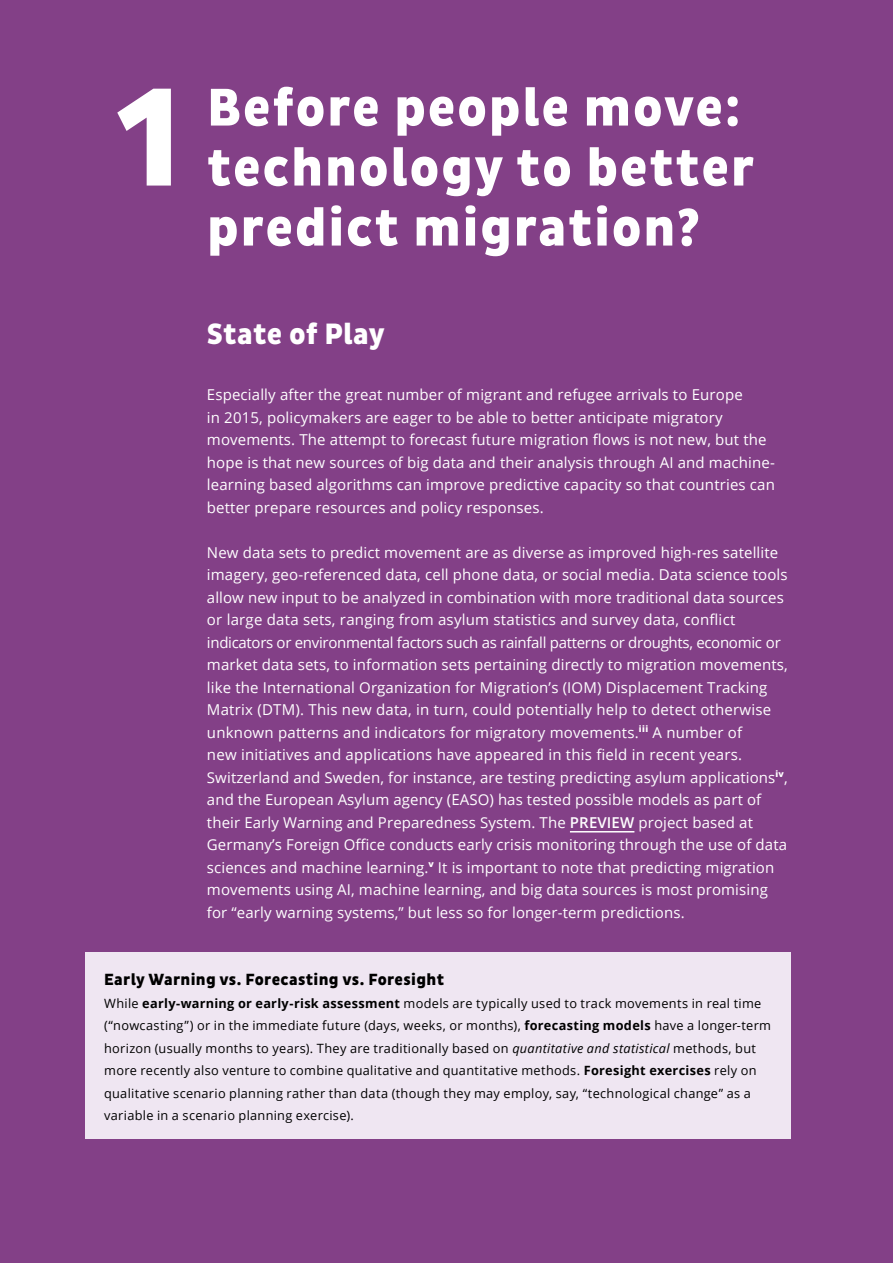
<style>
.page{position:relative;width:893px;height:1263px;background:#834087}
.page>*{position:absolute;margin:0;border:0;box-sizing:border-box;transform-origin:0 0}
.t1{font:800 142.5px "Pluto Sans Cond";color:#fff}
.t2{font:800 54px/60px "Pluto Sans Cond";letter-spacing:.03em;color:#fff}
.t3{font:800 30px "Pluto Sans Cond";letter-spacing:.01em;color:#fff}
.t4{font:800 16.5px "Pluto Sans Cond";letter-spacing:.02em;color:#000}
.t5{font:15px/22.5px "Open Sans";letter-spacing:.01em;color:#fff}
.t6{font:12.75px/22.5px "Open Sans";letter-spacing:.025em;color:#000}
.s1{font-weight:600}
.s2{font-weight:700}
.s3{font-style:italic}
</style>
<div class="page">
<hr style="left:570px;top:831px;width:64px;height:1px;background:#fff">
<div style="left:85px;top:952px;width:706px;height:187px;background:#efe6f2"></div>
<h1 class="t1" style="left:117px;top:56px;width:66px">1</h1>
<h2 class="t2" style="left:207px;top:79px;width:549px">Before people move: technology to better predict migration?</h2>
<h3 class="t3" style="left:207px;top:316px;width:180px">State of Play</h3>
<p class="t5" style="left:207px;top:383px;width:569px">Especially after the great number of migrant and refugee arrivals to Europe<br>in 2015, policymakers are eager to be able to better anticipate migratory movements. The attempt to forecast future migration flows is not new, but the hope is that new sources of big data and their analysis through AI and machine&shy;learning based algorithms can improve predictive capacity so that countries can better prepare resources and policy responses.</p>
<p class="t5" style="left:207px;top:540px;width:582px">New data sets to predict movement are as diverse as improved high-res satellite imagery, geo-referenced data, cell phone data, or social media. Data science tools allow new input to be analyzed in combination with more traditional data sources or large data sets, ranging from asylum statistics and survey data, conflict indicators or environmental factors such as rainfall patterns or droughts, economic or market data sets, to information sets pertaining directly to migration movements, like the International Organization for Migration’s (IOM) Displacement Tracking Matrix (DTM). This new data, in turn, could potentially help to detect otherwise unknown patterns and indicators for migratory movements.<sup>iii</sup> A number of<br>new initiatives and applications have appeared in this field in recent years.<br>Switzerland and Sweden, for instance, are testing predicting asylum applications<sup>iv</sup>, and the European Asylum agency (EASO) has tested possible models as part of their Early Warning and Preparedness System. The <span class="s1">PREVIEW</span> project based at Germany’s Foreign Office conducts early crisis monitoring through the use of data sciences and machine learning.<sup>v</sup> It is important to note that predicting migration movements using AI, machine learning, and big data sources is most promising for “early warning systems,” but less so for longer-term predictions.</p>
<p class="t4" style="left:104px;top:970px;width:341px">Early Warning vs. Forecasting vs. Foresight</p>
<p class="t6" style="left:104px;top:991px;width:668px">While <span class="s2">early-warning or early-risk assessment</span> models are typically used to track movements in real time (“nowcasting”) or in the immediate future (days, weeks, or months), <span class="s2">forecasting models</span> have a longer-term horizon (usually months to years). They are traditionally based on <span class="s3">quantitative and statistical</span> methods, but more recently also venture to combine qualitative and quantitative methods. <span class="s2">Foresight exercises</span> rely on qualitative scenario planning rather than data (though they may employ, say, “technological change” as a variable in a scenario planning exercise).</p>
</div>
